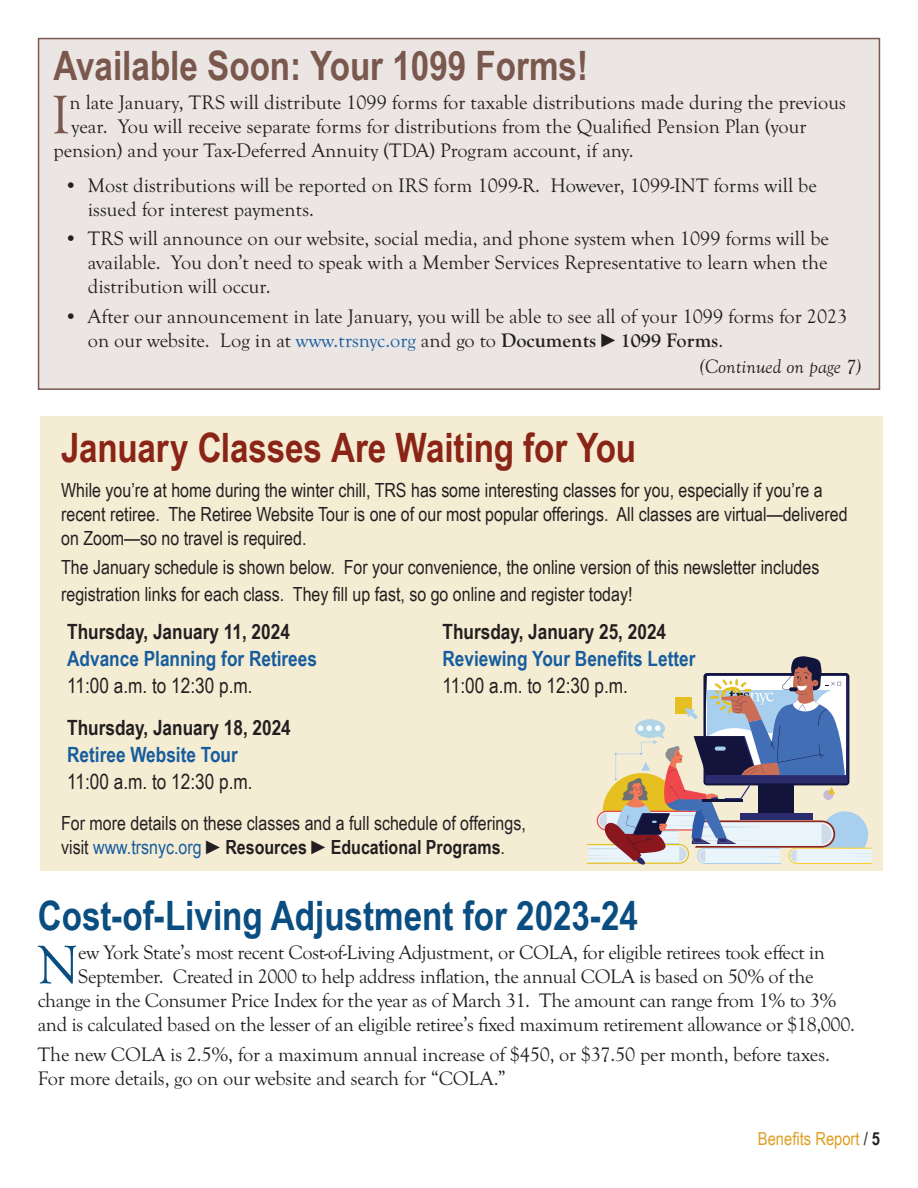
<style>
.page{position:relative;width:918px;height:1188px;background:#fff}
.page>*{position:absolute;margin:0;border:0;box-sizing:border-box;transform-origin:0 0}
.t1{font:55.95px "Goudy Old Sty";color:#0a4d80}
.t2{font:55.95px "Goudy Old Sty";color:#7a584d}
.t3{font:700 40.5px "Arial Narrow";color:#0a4d80}
.Bodytext{font:700 40.5px "Arial Narrow";letter-spacing:-.005em;color:#8a2417}
.t4{font:700 40.5px "Arial Narrow";color:#7a584d}
.Bodytext-2{font:700 21px/27px "Arial Narrow";color:#175d9e}
.Bodytext-3{font:700 21px/27px "Arial Narrow";color:#231f20}
.Bodytext-4{font:21px "Arial Narrow";color:#231f20}
.t5{font:20.25px/24px "Goudy Old Sty";letter-spacing:-.01em;color:#231f20}
.t6{font:italic 20.25px "Goudy Old Sty";color:#231f20}
.Bodytext-5{font:19.5px/24px "Arial Narrow";color:#231f20}
.t7{font:18px "Arial Narrow";color:#df9f24}
.s1{color:#175d9e}
.s2{font-weight:700}
.s3{font-family:"Arial Narrow";font-size:19.5px}
.s4{color:#231f20}
.s5{font-weight:400;color:#231f20}
.s6{font-weight:400}
.s7{font-weight:700;color:#231f20}
</style>
<div class="page">
<div style="left:40px;top:416px;width:843px;height:455px;background:#f4edd4"></div>
<svg style="left:587px;top:656px;width:285px;height:209px"></svg>
<div style="left:38px;top:38px;width:842px;height:352px;background:#ebe6e4;border:2px solid #7a584d"></div>
<p class="t4" style="left:53px;top:35px;width:536px">Available Soon: Your 1099 Forms!</p>
<p class="t2" style="left:51px;top:84px;width:20px">I</p>
<p class="t5" style="left:70px;top:91px;width:778px">n late January, TRS will distribute 1099 forms for taxable distributions made during the previous</p>
<p class="t5" style="left:72px;top:115px;width:736px">year. You will receive separate forms for distributions from the Qualified Pension Plan (your</p>
<p class="t5" style="left:53px;top:139px;width:582px">pension) and your Tax-Deferred Annuity (TDA) Program account, if any.</p>
<p class="t5" style="left:88px;top:174px;width:731px;text-indent:-24px">• Most distributions will be reported on IRS form 1099-R. However, 1099-INT forms will be issued for interest payments.</p>
<p class="t5" style="left:88px;top:227px;width:743px;text-align:justify;text-indent:-24px">• TRS will announce on our website, social media, and phone system when 1099 forms will be available. You don’t need to speak with a Member Services Representative to learn when the distribution will occur.</p>
<p class="t5" style="left:88px;top:305px;width:761px;text-indent:-24px">• After our announcement in late January, you will be able to see all of your 1099 forms for 2023 on our website. Log in at <span class="s1">www.trsnyc.org</span> and go to <span class="s2">Documents</span> <span class="s3">►</span><span class="s2">1099 Forms</span>.</p>
<p class="t6" style="left:699px;top:355px;width:163px">(Continued on page 7)</p>
<p class="Bodytext" style="left:61px;top:417px;width:576px">January Classes Are Waiting for You</p>
<p class="Bodytext-5" style="left:61px;top:477px;width:788px">While you’re at home during the winter chill, TRS has some interesting classes for you, especially if you’re a recent retiree. The Retiree Website Tour is one of our most popular offerings. All classes are virtual—delivered on Zoom—so no travel is required.</p>
<p class="Bodytext-5" style="left:61px;top:553px;width:760px;line-height:27px">The January schedule is shown below. For your convenience, the online version of this newsletter includes registration links for each class. They fill up fast, so go online and register today!</p>
<p class="Bodytext-2" style="left:67px;top:617px;width:251px"><span class="s4">Thursday, January 11, 2024<br></span>Advance Planning for Retirees<br><span class="s5">11:00 a.m. to 12:30 p.m.</span></p>
<p class="Bodytext-2" style="left:442px;top:617px;width:254px"><span class="s4">Thursday, January 25, 2024<br></span>Reviewing Your Benefits Letter</p>
<p class="Bodytext-4" style="left:442px;top:670px;width:187px">11:00 a.m. to 12:30 p.m.</p>
<p class="Bodytext-3" style="left:67px;top:713px;width:225px">Thursday, January 18, 2024<br><span class="s1">Retiree Website Tour<br></span><span class="s6">11:00 a.m. to 12:30 p.m.</span></p>
<p class="Bodytext-5" style="left:61px;top:810px;width:466px">For more details on these classes and a full schedule of offerings, visit <span class="s1">www.trsnyc.org</span> ►<span class="s2">Resources</span> ►<span class="s2">Educational Programs</span>.</p>
<p class="t3" style="left:38px;top:885px;width:602px">Cost-of-Living Adjustment for 2023-24</p>
<p class="t1" style="left:37px;top:934px;width:43px">N</p>
<p class="t5" style="left:78px;top:941px;width:748px">ew York State’s most recent Cost-of-Living Adjustment, or COLA, for eligible retirees took effect in</p>
<p class="t5" style="left:78px;top:965px;width:737px">September. Created in 2000 to help address inflation, the annual COLA is based on 50% of the</p>
<p class="t5" style="left:38px;top:989px;width:800px">change in the Consumer Price Index for the year as of March 31. The amount can range from 1% to 3%</p>
<p class="t5" style="left:38px;top:1013px;width:819px">and is calculated based on the lesser of an eligible retiree’s fixed maximum retirement allowance or $18,000.</p>
<p class="t5" style="left:38px;top:1042px;width:794px">The new COLA is 2.5%, for a maximum annual increase of $450, or $37.50 per month, before taxes.<br>For more details, go on our website and search for “COLA.”</p>
<p class="t7" style="left:758px;top:1125px;width:124px">Benefits Report <span class="s4">/</span> <span class="s7">5</span></p>
</div>
